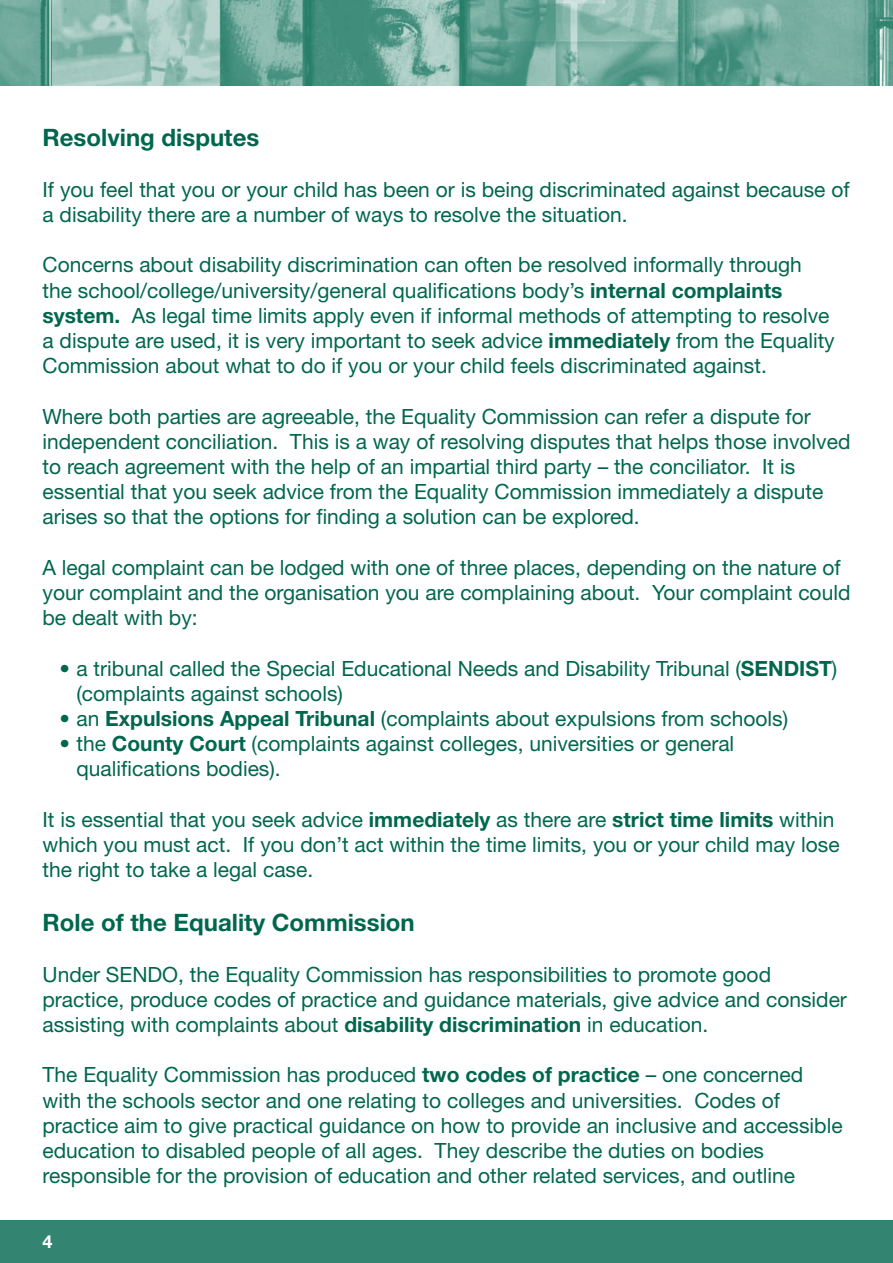
<style>
.page{position:relative;width:893px;height:1263px;background:#fff}
.page>*{position:absolute;margin:0;border:0;box-sizing:border-box;transform-origin:0 0}
.t1{font:700 24px "Helvetica Neue";color:#00674e}
.t2{font:21px/25.2px "Helvetica Neue";color:#00674e}
.t3{font:700 18px "Helvetica Neue";color:#fff}
.s1{font-weight:700}
</style>
<div class="page">
<div style="left:0;top:1220px;width:893px;height:43px;background:#338571"></div>
<img style="left:0;top:0;width:893px;height:85px">
<p class="t1" style="left:43px;top:123px;width:218px">Resolving disputes</p>
<p class="t2" style="left:43px;top:176px;width:809px">If you feel that you or your child has been or is being discriminated against because of a disability there are a number of ways to resolve the situation.</p>
<p class="t2" style="left:43px;top:252px;width:794px">Concerns about disability discrimination can often be resolved informally through the school/college/university/general qualifications body’s <span class="s1">internal complaints system.</span> As legal time limits apply even if informal methods of attempting to resolve a dispute are used, it is very important to seek advice <span class="s1">immediately</span> from the Equality Commission about what to do if you or your child feels discriminated against.</p>
<p class="t2" style="left:43px;top:403px;width:809px">Where both parties are agreeable, the Equality Commission can refer a dispute for independent conciliation. This is a way of resolving disputes that helps those involved to reach agreement with the help of an impartial third party – the conciliator. It is essential that you seek advice from the Equality Commission immediately a dispute arises so that the options for finding a solution can be explored.</p>
<p class="t2" style="left:43px;top:554px;width:809px">A legal complaint can be lodged with one of three places, depending on the nature of your complaint and the organisation you are complaining about. Your complaint could be dealt with by:</p>
<p class="t2" style="left:77px;top:655px;width:762px;text-indent:-17px">• a tribunal called the Special Educational Needs and Disability Tribunal (<span class="s1">SENDIST</span>) (complaints against schools)</p>
<p class="t2" style="left:60px;top:706px;width:730px">• an <span class="s1">Expulsions Appeal Tribunal</span> (complaints about expulsions from schools)</p>
<p class="t2" style="left:77px;top:731px;width:659px;text-indent:-17px">• the <span class="s1">County Court</span> (complaints against colleges, universities or general qualifications bodies).</p>
<p class="t2" style="left:42px;top:806px;width:799px">It is essential that you seek advice <span class="s1">immediately</span> as there are <span class="s1">strict time limits</span> within which you must act. If you don’t act within the time limits, you or your child may lose the right to take a legal case.</p>
<p class="t1" style="left:43px;top:908px;width:374px">Role of the Equality Commission</p>
<p class="t2" style="left:43px;top:961px;width:806px">Under SENDO, the Equality Commission has responsibilities to promote good practice, produce codes of practice and guidance materials, give advice and consider assisting with complaints about <span class="s1">disability discrimination</span> in education.</p>
<p class="t2" style="left:43px;top:1062px;width:802px">The Equality Commission has produced <span class="s1">two codes of practice</span> – one concerned with the schools sector and one relating to colleges and universities. Codes of practice aim to give practical guidance on how to provide an inclusive and accessible education to disabled people of all ages. They describe the duties on bodies responsible for the provision of education and other related services, and outline</p>
<p class="t3" style="left:43px;top:1230px;width:12px">4</p>
</div>
